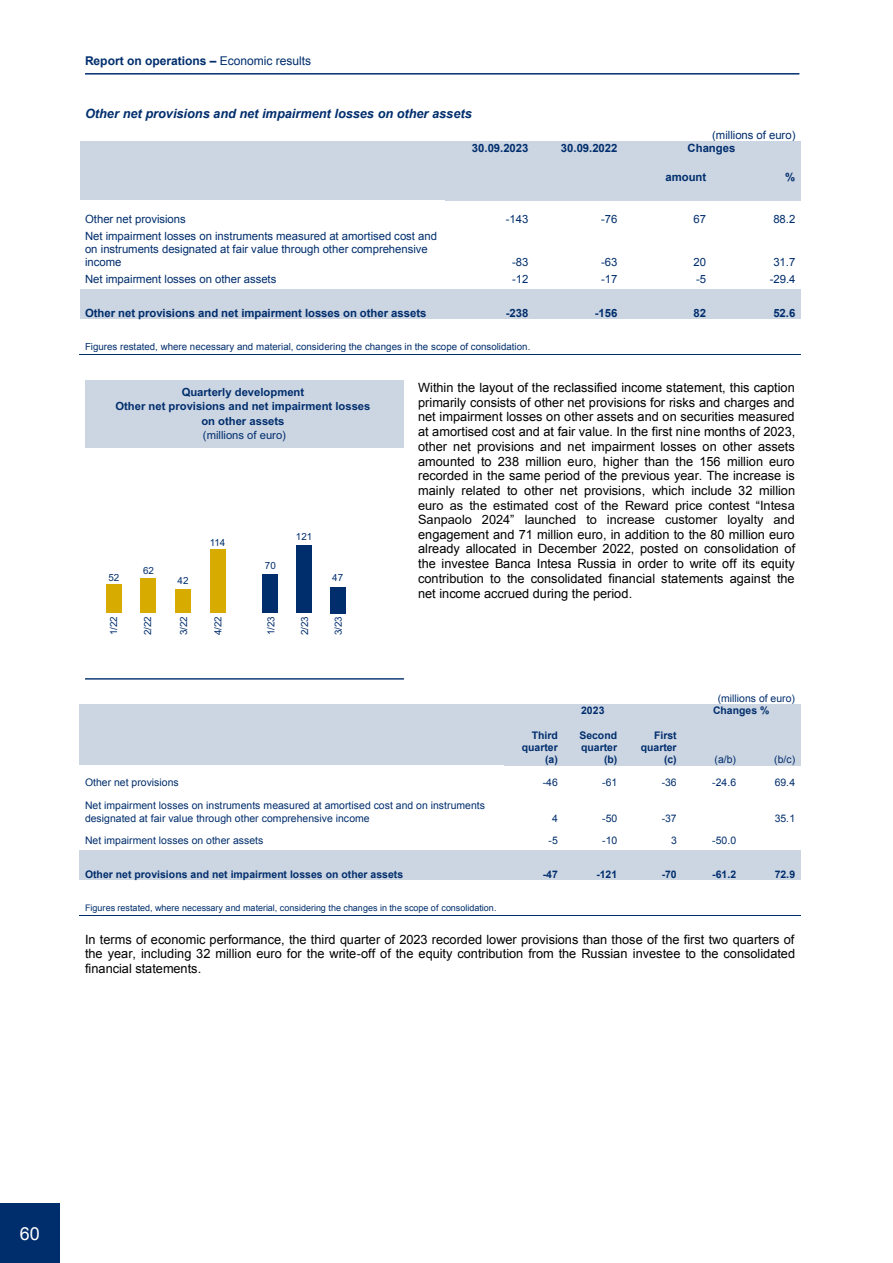
<style>
.page{position:relative;width:893px;height:1263px;background:#fff}
.page>*{position:absolute;margin:0;border:0;box-sizing:border-box;transform-origin:0 0}
.t1{font:18px "Arial";color:#fff}
.t2{font:12.75px/14.7px "Arial";color:#000;text-align:justify}
.t3{font:italic 700 12.75px "Arial";letter-spacing:-.005em;color:#002e6d}
.t4{font:700 12px "Arial";color:#002e6d}
.t5{font:11.4px/12.9px "Arial";color:#002e6d}
.t6{font:700 11.4px "Arial";color:#002e6d}
.t7{font:700 11.25px/14.1px "Arial";color:#002e6d;text-align:center}
.t8{font:11.25px "Arial";color:#002e6d}
.t9{font:10.5px/12px "Arial";color:#002e6d}
.t10{font:700 10.5px/12px "Arial";letter-spacing:-.005em;color:#002e6d;text-align:right}
.t11{font:9.9px "Arial";color:#002e6d}
.t12{font:9.75px "Arial";color:#002e6d}
.t13{font:9px "Arial";letter-spacing:.005em;color:#002e6d}
.s1{font-weight:400}
</style>
<div class="page">
<hr style="left:85px;top:73px;width:714px;height:2px;background:#002e6d">
<div style="left:80px;top:142px;width:365px;height:58px;background:#ccd5e2"></div>
<div style="left:445px;top:142px;width:88px;height:29px;background:#ccd5e2"></div>
<div style="left:533px;top:142px;width:89px;height:29px;background:#ccd5e2"></div>
<div style="left:622px;top:142px;width:178px;height:29px;background:#ccd5e2"></div>
<div style="left:445px;top:171px;width:88px;height:29px;background:#ccd5e2"></div>
<div style="left:533px;top:171px;width:89px;height:29px;background:#ccd5e2"></div>
<div style="left:622px;top:171px;width:89px;height:29px;background:#ccd5e2"></div>
<div style="left:711px;top:171px;width:89px;height:29px;background:#ccd5e2"></div>
<div style="left:80px;top:290px;width:365px;height:29px;background:#ccd5e2"></div>
<div style="left:445px;top:290px;width:88px;height:29px;background:#ccd5e2"></div>
<div style="left:533px;top:290px;width:89px;height:29px;background:#ccd5e2"></div>
<div style="left:622px;top:290px;width:89px;height:29px;background:#ccd5e2"></div>
<div style="left:711px;top:290px;width:89px;height:29px;background:#ccd5e2"></div>
<hr style="left:79px;top:354px;width:721px;height:1px;background:#002e6d">
<div style="left:80px;top:704px;width:424px;height:61px;background:#ccd5e2"></div>
<div style="left:504px;top:704px;width:178px;height:16px;background:#ccd5e2"></div>
<div style="left:682px;top:704px;width:118px;height:16px;background:#ccd5e2"></div>
<div style="left:504px;top:720px;width:59px;height:45px;background:#ccd5e2"></div>
<div style="left:563px;top:720px;width:60px;height:45px;background:#ccd5e2"></div>
<div style="left:623px;top:720px;width:59px;height:45px;background:#ccd5e2"></div>
<div style="left:682px;top:720px;width:59px;height:45px;background:#ccd5e2"></div>
<div style="left:741px;top:720px;width:59px;height:45px;background:#ccd5e2"></div>
<div style="left:80px;top:851px;width:424px;height:29px;background:#ccd5e2"></div>
<div style="left:504px;top:851px;width:59px;height:29px;background:#ccd5e2"></div>
<div style="left:563px;top:851px;width:60px;height:29px;background:#ccd5e2"></div>
<div style="left:623px;top:851px;width:59px;height:29px;background:#ccd5e2"></div>
<div style="left:682px;top:851px;width:59px;height:29px;background:#ccd5e2"></div>
<div style="left:741px;top:851px;width:59px;height:29px;background:#ccd5e2"></div>
<hr style="left:79px;top:915px;width:544px;height:1px;background:#002e6d">
<hr style="left:622px;top:915px;width:60px;height:1px;background:#002e6d">
<hr style="left:682px;top:915px;width:59px;height:1px;background:#002e6d">
<hr style="left:741px;top:915px;width:59px;height:1px;background:#002e6d">
<div style="left:0;top:1203px;width:60px;height:60px;background:#002e6d"></div>
<hr style="left:85px;top:678px;width:319px;height:2px;background:#002e6d">
<div style="left:85px;top:381px;width:319px;height:67px;background:#ccd5e2"></div>
<div style="left:262px;top:574px;width:16px;height:39px;background:#002e6d"></div>
<div style="left:296px;top:546px;width:16px;height:67px;background:#002e6d"></div>
<div style="left:330px;top:587px;width:16px;height:26px;background:#002e6d"></div>
<div style="left:175px;top:590px;width:16px;height:23px;background:#d7ab00"></div>
<div style="left:210px;top:550px;width:15px;height:63px;background:#d7ab00"></div>
<div style="left:106px;top:584px;width:16px;height:29px;background:#d7ab00"></div>
<div style="left:141px;top:579px;width:15px;height:34px;background:#d7ab00"></div>
<p class="t4" style="left:85px;top:53px;width:228px">Report on operations – <span class="s1">Economic results</span></p>
<p class="t3" style="left:85px;top:106px;width:388px">Other net provisions and net impairment losses on other assets</p>
<p class="t5" style="left:712px;top:129px;width:85px">(millions of euro)</p>
<p class="t6" style="left:472px;top:141px;width:58px">30.09.2023</p>
<p class="t6" style="left:561px;top:141px;width:58px">30.09.2022</p>
<p class="t6" style="left:688px;top:141px;width:49px">Changes</p>
<p class="t6" style="left:665px;top:170px;width:42px">amount</p>
<p class="t6" style="left:785px;top:170px;width:12px">%</p>
<p class="t5" style="left:85px;top:213px;width:102px">Other net provisions</p>
<p class="t5" style="left:506px;top:213px;width:24px">-143</p>
<p class="t5" style="left:601px;top:213px;width:18px">-76</p>
<p class="t5" style="left:694px;top:213px;width:14px">67</p>
<p class="t5" style="left:773px;top:213px;width:24px">88.2</p>
<p class="t5" style="left:85px;top:230px;width:354px">Net impairment losses on instruments measured at amortised cost and on instruments designated at fair value through other comprehensive income</p>
<p class="t5" style="left:512px;top:256px;width:18px">-83</p>
<p class="t5" style="left:601px;top:256px;width:18px">-63</p>
<p class="t5" style="left:694px;top:256px;width:14px">20</p>
<p class="t5" style="left:773px;top:256px;width:24px">31.7</p>
<p class="t5" style="left:85px;top:272px;width:193px">Net impairment losses on other assets</p>
<p class="t5" style="left:512px;top:272px;width:18px">-12</p>
<p class="t5" style="left:601px;top:272px;width:18px">-17</p>
<p class="t5" style="left:696px;top:272px;width:12px">-5</p>
<p class="t5" style="left:770px;top:272px;width:27px">-29.4</p>
<p class="t6" style="left:85px;top:305px;width:343px">Other net provisions and net impairment losses on other assets</p>
<p class="t6" style="left:506px;top:305px;width:24px">-238</p>
<p class="t6" style="left:595px;top:305px;width:24px">-156</p>
<p class="t6" style="left:694px;top:305px;width:14px">82</p>
<p class="t6" style="left:773px;top:305px;width:24px">52.6</p>
<p class="t12" style="left:85px;top:340px;width:447px">Figures restated, where necessary and material, considering the changes in the scope of consolidation.</p>
<p class="t2" style="left:418px;top:380px;width:379px">Within the layout of the reclassified income statement, this caption primarily consists of other net provisions for risks and charges and net impairment losses on other assets and on securities measured at amortised cost and at fair value. In the first nine months of 2023, other net provisions and net impairment losses on other assets amounted to 238 million euro, higher than the 156 million euro recorded in the same period of the previous year. The increase is mainly related to other net provisions, which include 32 million euro as the estimated cost of the Reward price contest “Intesa Sanpaolo 2024” launched to increase customer loyalty and engagement and 71 million euro, in addition to the 80 million euro already allocated in December 2022, posted on consolidation of the investee Banca Intesa Russia in order to write off its equity contribution to the consolidated financial statements against the net income accrued during the period.</p>
<p class="t7" style="left:115px;top:386px;width:257px">Quarterly development<br>Other net provisions and net impairment losses on other assets</p>
<p class="t8" style="left:203px;top:427px;width:85px">(millions of euro)</p>
<p class="t11" style="left:296px;top:530px;width:18px">121</p>
<p class="t11" style="left:210px;top:536px;width:17px">114</p>
<p class="t11" style="left:265px;top:559px;width:12px">70</p>
<p class="t11" style="left:143px;top:564px;width:12px">62</p>
<p class="t11" style="left:109px;top:571px;width:12px">52</p>
<p class="t11" style="left:332px;top:571px;width:12px">47</p>
<p class="t11" style="left:178px;top:574px;width:12px">42</p>
<p class="t11" style="left:107px;top:635px;width:21px;rotate:-90deg">1/22</p>
<p class="t11" style="left:141px;top:635px;width:21px;rotate:-90deg">2/22</p>
<p class="t11" style="left:177px;top:635px;width:21px;rotate:-90deg">3/22</p>
<p class="t11" style="left:212px;top:635px;width:21px;rotate:-90deg">4/22</p>
<p class="t11" style="left:264px;top:635px;width:21px;rotate:-90deg">1/23</p>
<p class="t11" style="left:298px;top:635px;width:21px;rotate:-90deg">2/23</p>
<p class="t11" style="left:332px;top:635px;width:21px;rotate:-90deg">3/23</p>
<p class="t9" style="left:718px;top:693px;width:79px">(millions of euro)</p>
<p class="t10" style="left:581px;top:705px;width:25px">2023</p>
<p class="t10" style="left:713px;top:705px;width:58px">Changes %</p>
<p class="t10" style="left:522px;top:729px;width:38px">Third quarter (a)</p>
<p class="t10" style="left:579px;top:729px;width:39px">Second quarter (b)</p>
<p class="t10" style="left:641px;top:729px;width:37px">First quarter (c)</p>
<p class="t9" style="left:715px;top:753px;width:23px">(a/b)</p>
<p class="t9" style="left:774px;top:753px;width:22px">(b/c)</p>
<p class="t9" style="left:85px;top:776px;width:95px">Other net provisions</p>
<p class="t9" style="left:543px;top:776px;width:16px">-46</p>
<p class="t9" style="left:602px;top:776px;width:16px">-61</p>
<p class="t9" style="left:662px;top:776px;width:16px">-36</p>
<p class="t9" style="left:712px;top:776px;width:25px">-24.6</p>
<p class="t9" style="left:775px;top:776px;width:22px">69.4</p>
<p class="t9" style="left:85px;top:800px;width:401px">Net impairment losses on instruments measured at amortised cost and on instruments designated at fair value through other comprehensive income</p>
<p class="t9" style="left:552px;top:812px;width:7px">4</p>
<p class="t9" style="left:602px;top:812px;width:16px">-50</p>
<p class="t9" style="left:662px;top:812px;width:16px">-37</p>
<p class="t9" style="left:775px;top:812px;width:22px">35.1</p>
<p class="t9" style="left:85px;top:834px;width:180px">Net impairment losses on other assets</p>
<p class="t9" style="left:549px;top:834px;width:11px">-5</p>
<p class="t9" style="left:602px;top:834px;width:16px">-10</p>
<p class="t9" style="left:671px;top:834px;width:7px">3</p>
<p class="t9" style="left:712px;top:834px;width:25px">-50.0</p>
<p class="t10" style="left:85px;top:868px;width:320px">Other net provisions and net impairment losses on other assets</p>
<p class="t10" style="left:543px;top:868px;width:16px">-47</p>
<p class="t10" style="left:596px;top:868px;width:22px">-121</p>
<p class="t10" style="left:662px;top:868px;width:16px">-70</p>
<p class="t10" style="left:712px;top:868px;width:25px">-61.2</p>
<p class="t10" style="left:775px;top:868px;width:22px">72.9</p>
<p class="t13" style="left:85px;top:901px;width:413px">Figures restated, where necessary and material, considering the changes in the scope of consolidation.</p>
<p class="t2" style="left:85px;top:932px;width:712px">In terms of economic performance, the third quarter of 2023 recorded lower provisions than those of the first two quarters of the year, including 32 million euro for the write-off of the equity contribution from the Russian investee to the consolidated financial statements.</p>
<h1 class="t1" style="left:20px;top:1222px;width:22px">60</h1>
</div>
